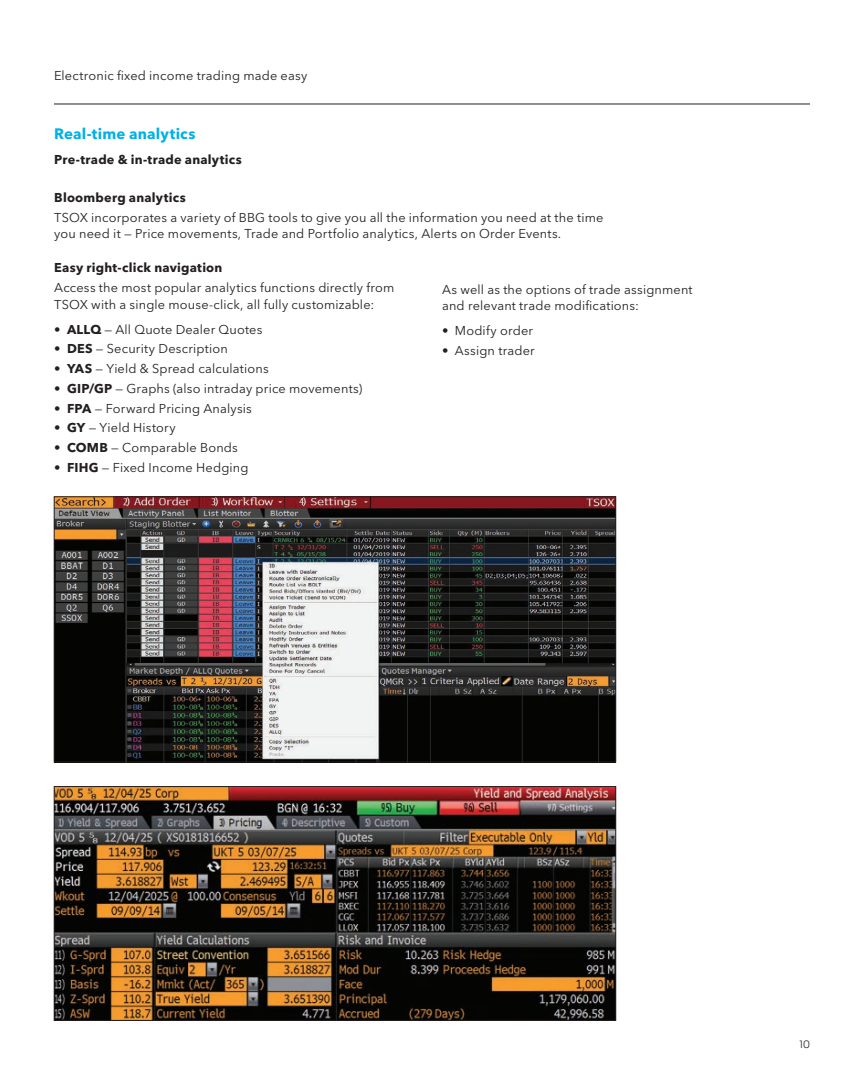
<style>
.page{position:relative;width:864px;height:1080px;background:#fff}
.page>*{position:absolute;margin:0;border:0;box-sizing:border-box;transform-origin:0 0}
.Colored_Subhead{font:700 15px "Avenir Next P For BBG";letter-spacing:.015em;color:#00b0e7}
.body{font:12.75px/16.5px "Avenir Next P For BBG";letter-spacing:.015em;color:#231f20}
.Bullets__2_spaces_af{font:12.75px "Avenir Next P For BBG";letter-spacing:.015em;color:#231f20}
.Black_Subhead{font:700 12.75px "Avenir Next P For BBG";letter-spacing:.02em;color:#231f20}
.t1{font:10.5px "Avenir Next P For BBG";color:#231f20}
.s1{font-weight:700}
</style>
<div class="page">
<hr style="left:54px;top:104px;width:756px;height:1px;background:#231f20">
<img style="left:56px;top:499px;width:558px;height:261px">
<div style="left:54px;top:497px;width:562px;height:265px;border:1px solid #231f20"></div>
<img style="left:56px;top:788px;width:558px;height:231px">
<div style="left:54px;top:786px;width:562px;height:235px;border:1px solid #231f20"></div>
<p class="body" style="left:54px;top:67px;width:255px">Electronic fixed income trading made easy</p>
<p class="Colored_Subhead" style="left:54px;top:124px;width:143px">Real-time analytics</p>
<p class="Black_Subhead" style="left:54px;top:151px;width:189px">Pre-trade &amp; in-trade analytics</p>
<p class="Black_Subhead" style="left:54px;top:190px;width:133px">Bloomberg analytics</p>
<p class="body" style="left:54px;top:209px;width:551px">TSOX incorporates a variety of BBG tools to give you all the information you need at the time you need it — Price movements, Trade and Portfolio analytics, Alerts on Order Events.</p>
<p class="Black_Subhead" style="left:54px;top:260px;width:170px">Easy right-click navigation</p>
<p class="body" style="left:54px;top:279px;width:342px">Access the most popular analytics functions directly from<br>TSOX with a single mouse-click, all fully customizable:</p>
<p class="Bullets__2_spaces_af" style="left:54px;top:322px;width:210px"><span class="s1">• ALLQ</span> — All Quote Dealer Quotes</p>
<p class="Bullets__2_spaces_af" style="left:54px;top:341px;width:175px"><span class="s1">• DES</span> — Security Description</p>
<p class="Bullets__2_spaces_af" style="left:54px;top:361px;width:216px"><span class="s1">• YAS</span> — Yield &amp; Spread calculations</p>
<p class="Bullets__2_spaces_af" style="left:54px;top:381px;width:310px"><span class="s1">• GIP/GP</span> — Graphs (also intraday price movements)</p>
<p class="Bullets__2_spaces_af" style="left:54px;top:401px;width:199px"><span class="s1">• FPA</span> — Forward Pricing Analysis</p>
<p class="Bullets__2_spaces_af" style="left:54px;top:420px;width:123px"><span class="s1">• GY</span> — Yield History</p>
<p class="Bullets__2_spaces_af" style="left:54px;top:440px;width:185px"><span class="s1">• COMB</span> — Comparable Bonds</p>
<p class="Bullets__2_spaces_af" style="left:54px;top:460px;width:196px"><span class="s1">• FIHG</span> — Fixed Income Hedging</p>
<p class="body" style="left:442px;top:281px;width:252px">As well as the options of trade assignment and relevant trade modifications:</p>
<p class="Bullets__2_spaces_af" style="left:442px;top:323px;width:92px"><span class="s1">•</span> Modify order</p>
<p class="Bullets__2_spaces_af" style="left:442px;top:343px;width:94px"><span class="s1">•</span> Assign trader</p>
<p class="t1" style="left:799px;top:1038px;width:12px">10</p>
</div>
